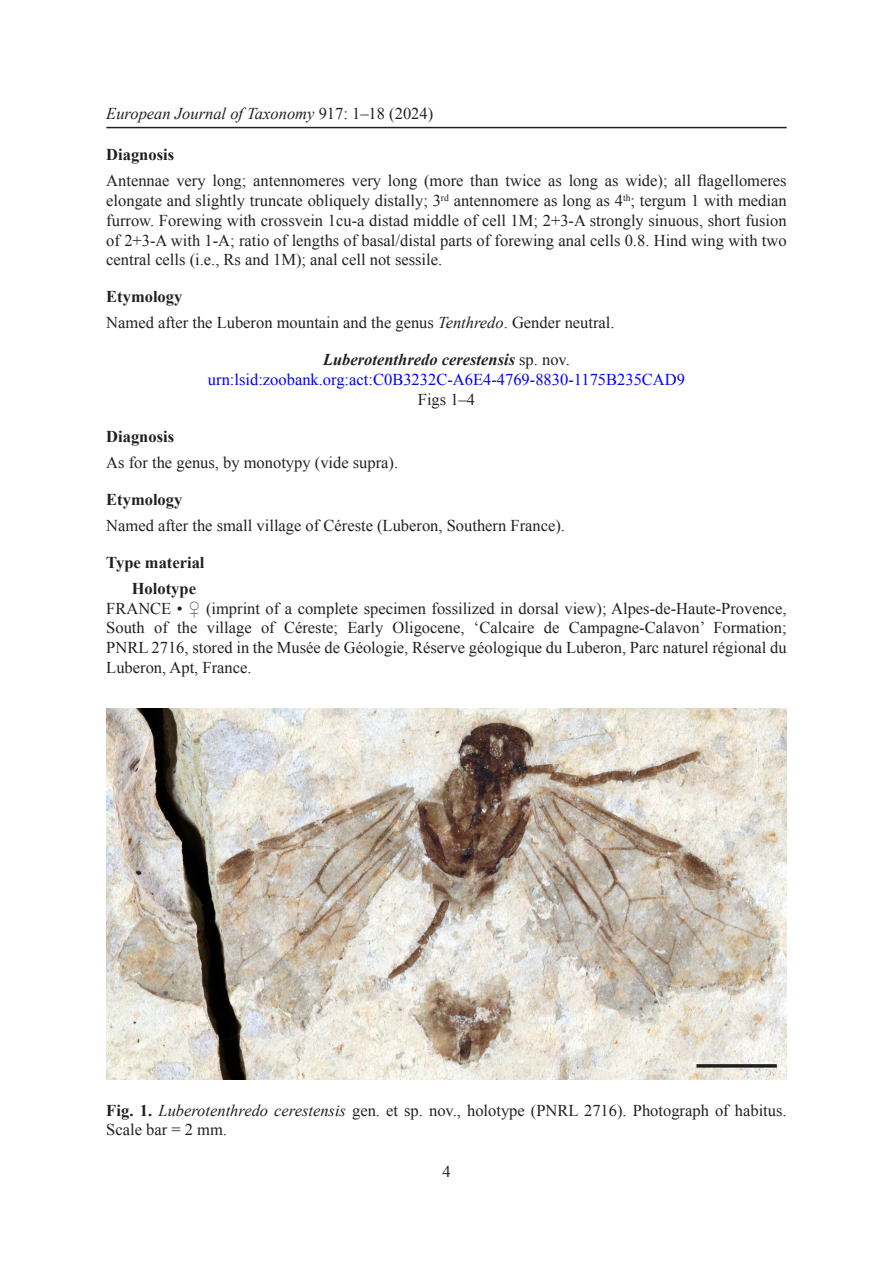
<style>
.page{position:relative;width:893px;height:1263px;background:#fff}
.page>*{position:absolute;margin:0;border:0;box-sizing:border-box;transform-origin:0 0}
.Figure_captions{font:16.5px/19.8px "Times New Roman";color:#231f20;text-align:justify}
.LSID_taxon{font:16.5px "Times New Roman";color:#00f}
.Headings_2{font:700 16.5px "Times New Roman";color:#231f20}
.t1{font:italic 16.5px "Times New Roman";color:#231f20}
.Taxon{font:italic 700 16.5px "Times New Roman";color:#231f20}
.Headings_3{font:700 16.5px "Times New Roman";color:#231f20}
.Figure_citation{font:16.5px "Times New Roman";color:#231f20}
.s1{font-style:normal}
.s2{font-style:italic}
.s3{font-weight:400;font-style:normal}
.s4{font-weight:700}
</style>
<div class="page">
<hr style="left:106px;top:127px;width:681px;height:1px;background:#231f20">
<img style="left:106px;top:709px;width:681px;height:370px">
<p class="t1" style="left:106px;top:102px;width:328px">European Journal of Taxonomy <span class="s1">917: 1–18 (2024)</span></p>
<p class="Headings_2" style="left:106px;top:143px;width:69px">Diagnosis</p>
<p class="Figure_captions" style="left:106px;top:170px;width:682px">Antennae very long; antennomeres very long (more than twice as long as wide); all flagellomeres elongate and slightly truncate obliquely distally; 3<sup>rd</sup> antennomere as long as 4<sup>th</sup>; tergum 1 with median furrow. Forewing with crossvein 1cu-a distad middle of cell 1M; 2+3-A strongly sinuous, short fusion of 2+3-A with 1-A; ratio of lengths of basal/distal parts of forewing anal cells 0.8. Hind wing with two central cells (i.e., Rs and 1M); anal cell not sessile.</p>
<p class="Headings_2" style="left:106px;top:285px;width:78px">Etymology</p>
<p class="Figure_captions" style="left:106px;top:313px;width:510px">Named after the Luberon mountain and the genus <span class="s2">Tenthredo</span>. Gender neutral.</p>
<p class="Taxon" style="left:323px;top:348px;width:248px">Luberotenthredo cerestensis <span class="s3">sp. nov.</span></p>
<p class="LSID_taxon" style="left:208px;top:368px;width:479px">urn:lsid:zoobank.org:act:C0B3232C-A6E4-4769-8830-1175B235CAD9</p>
<p class="Figure_citation" style="left:418px;top:388px;width:59px">Figs 1–4</p>
<p class="Headings_2" style="left:106px;top:425px;width:69px">Diagnosis</p>
<p class="Figure_captions" style="left:106px;top:452px;width:293px">As for the genus, by monotypy (vide supra).</p>
<p class="Headings_2" style="left:106px;top:488px;width:78px">Etymology</p>
<p class="Figure_captions" style="left:106px;top:515px;width:460px">Named after the small village of Céreste (Luberon, Southern France).</p>
<p class="Headings_2" style="left:106px;top:551px;width:100px">Type material</p>
<p class="Headings_3" style="left:132px;top:577px;width:66px">Holotype</p>
<p class="Figure_captions" style="left:106px;top:598px;width:682px">FRANCE • ♀ (imprint of a complete specimen fossilized in dorsal view); Alpes-de-Haute-Provence, South of the village of Céreste; Early Oligocene, ‘Calcaire de Campagne-Calavon’ Formation; PNRL 2716, stored in the Musée de Géologie, Réserve géologique du Luberon, Parc naturel régional du Luberon, Apt, France.</p>
<p class="Figure_captions" style="left:106px;top:1100px;width:682px"><span class="s4">Fig. 1.</span> <span class="s2">Luberotenthredo cerestensis</span> gen. et sp. nov., holotype (PNRL 2716). Photograph of habitus.<br>Scale bar = 2 mm.</p>
<p class="Figure_captions" style="left:442px;top:1161px;width:10px">4</p>
</div>
